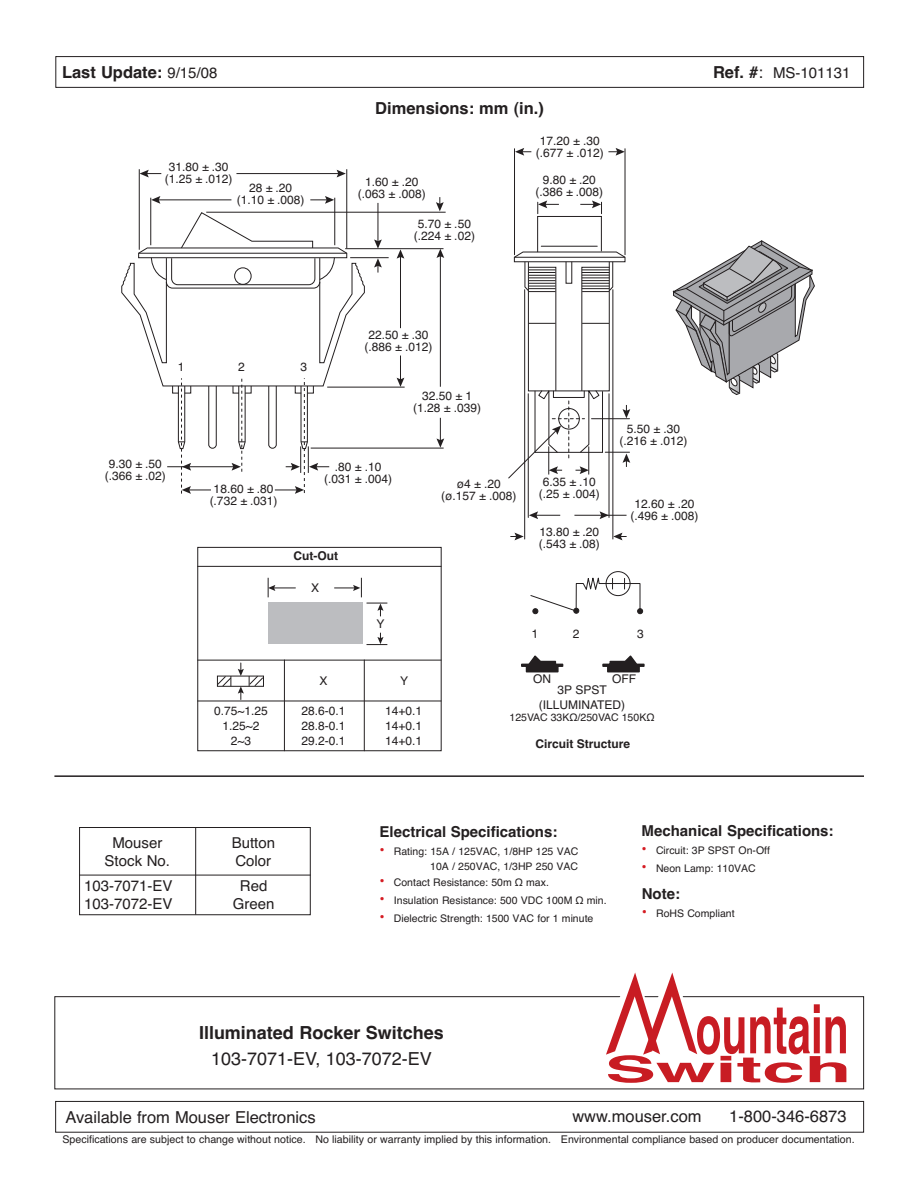
<style>
.page{position:relative;width:918px;height:1188px;background:#fff}
.page>*{position:absolute;margin:0;border:0;box-sizing:border-box;transform-origin:0 0}
.t1{font:700 18px "Helvetica";color:#231f20}
.t2{font:18px "Helvetica";color:#231f20}
.t3{font:16.5px "Helvetica";color:#231f20}
.t4{font:700 16.5px "Helvetica";color:#231f20}
.t5{font:15px/18px "Helvetica";color:#231f20;text-align:center}
.t6{font:700 15px "Helvetica";color:#231f20}
.t7{font:12px/12px "Helvetica";color:#231f20;text-align:center}
.t8{font:700 12px "Helvetica";color:#231f20}
.t9{font:10.65px "Helvetica";color:#231f20}
.t10{font:10.5px/14.7px "Helvetica";color:#231f20;text-align:right}
.s1{font-weight:400;font-size:15px}
.s2{font-weight:700;font-size:16.5px}
.s3{font-size:16.5px}
.s4{font-weight:700;font-size:15px;color:#d51c23}
</style>
<div class="page">
<div style="left:54px;top:996px;width:810px;height:93px;border:1px solid #231f20"></div>
<div style="left:55px;top:56px;width:809px;height:32px;border:1px solid #231f20"></div>
<div style="left:55px;top:1101px;width:809px;height:32px;border:1px solid #231f20"></div>
<hr style="left:54px;top:775px;width:810px;height:2px;background:#231f20">
<svg style="left:606px;top:973px;width:240px;height:110px"></svg>
<hr style="left:236px;top:173px;width:104px;height:1px;background:#231f20">
<svg style="left:337px;top:170px;width:9px;height:7px"></svg>
<svg style="left:310px;top:196px;width:24px;height:8px"></svg>
<svg style="left:613px;top:533px;width:14px;height:7px"></svg>
<svg style="left:510px;top:533px;width:14px;height:7px"></svg>
<svg style="left:529px;top:511px;width:31px;height:8px"></svg>
<hr style="left:574px;top:515px;width:53px;height:1px;background:#231f20">
<svg style="left:600px;top:511px;width:9px;height:8px"></svg>
<svg style="left:608px;top:148px;width:17px;height:8px"></svg>
<svg style="left:515px;top:148px;width:16px;height:8px"></svg>
<svg style="left:140px;top:170px;width:21px;height:7px"></svg>
<hr style="left:378px;top:203px;width:1px;height:39px;background:#231f20">
<svg style="left:374px;top:239px;width:8px;height:9px"></svg>
<svg style="left:374px;top:258px;width:8px;height:15px"></svg>
<svg style="left:436px;top:197px;width:8px;height:14px"></svg>
<svg style="left:436px;top:418px;width:8px;height:30px"></svg>
<hr style="left:440px;top:255px;width:1px;height:132px;background:#231f20">
<svg style="left:436px;top:249px;width:8px;height:9px"></svg>
<hr style="left:157px;top:199px;width:74px;height:1px;background:#231f20">
<svg style="left:151px;top:196px;width:9px;height:8px"></svg>
<svg style="left:397px;top:356px;width:7px;height:31px"></svg>
<hr style="left:400px;top:256px;width:1px;height:72px;background:#231f20">
<svg style="left:397px;top:249px;width:7px;height:10px"></svg>
<svg style="left:672px;top:240px;width:143px;height:155px"></svg>
<hr style="left:150px;top:198px;width:1px;height:47px;background:#231f20">
<hr style="left:334px;top:198px;width:1px;height:47px;background:#231f20">
<hr style="left:346px;top:169px;width:1px;height:79px;background:#231f20">
<hr style="left:139px;top:169px;width:1px;height:81px;background:#231f20">
<hr style="left:311px;top:448px;width:133px;height:1px;background:#231f20">
<hr style="left:327px;top:387px;width:78px;height:1px;background:#231f20">
<hr style="left:345px;top:248px;width:99px;height:1px;background:#231f20">
<hr style="left:206px;top:212px;width:240px;height:1px;background:#231f20">
<hr style="left:350px;top:257px;width:39px;height:1px;background:#231f20">
<svg style="left:121px;top:212px;width:244px;height:282px"></svg>
<hr style="left:609px;top:394px;width:1px;height:123px;background:#231f20">
<hr style="left:528px;top:394px;width:1px;height:123px;background:#231f20">
<hr style="left:612px;top:290px;width:1px;height:249px;background:#231f20">
<hr style="left:524px;top:290px;width:1px;height:249px;background:#231f20">
<svg style="left:508px;top:200px;width:122px;height:279px"></svg>
<hr style="left:514px;top:149px;width:1px;height:106px;background:#231f20">
<hr style="left:625px;top:149px;width:1px;height:106px;background:#231f20">
<div style="left:268px;top:602px;width:95px;height:42px;background:#bcbdc0"></div>
<div style="left:217px;top:676px;width:47px;height:11px;border:1px solid #231f20"></div>
<svg style="left:217px;top:675px;width:15px;height:12px"></svg>
<svg style="left:367px;top:603px;width:20px;height:13px"></svg>
<svg style="left:367px;top:633px;width:20px;height:12px"></svg>
<svg style="left:268px;top:578px;width:27px;height:19px"></svg>
<svg style="left:335px;top:578px;width:27px;height:19px"></svg>
<svg style="left:238px;top:663px;width:26px;height:37px"></svg>
<div style="left:197px;top:547px;width:245px;height:204px;border:1px solid #231f20"></div>
<hr style="left:198px;top:660px;width:243px;height:1px;background:#231f20">
<hr style="left:198px;top:566px;width:243px;height:1px;background:#231f20">
<hr style="left:198px;top:701px;width:243px;height:1px;background:#231f20">
<hr style="left:284px;top:660px;width:1px;height:91px;background:#231f20">
<hr style="left:364px;top:660px;width:1px;height:91px;background:#231f20">
<div style="left:606px;top:571px;width:24px;height:25px;border:1px solid #231f20;border-radius:50%"></div>
<svg style="left:530px;top:574px;width:113px;height:40px"></svg>
<svg style="left:521px;top:655px;width:43px;height:18px"></svg>
<svg style="left:602px;top:655px;width:43px;height:18px"></svg>
<div style="left:79px;top:827px;width:232px;height:88px;border:1px solid #231f20"></div>
<hr style="left:195px;top:828px;width:1px;height:87px;background:#231f20">
<hr style="left:79px;top:875px;width:232px;height:1px;background:#231f20">
<h2 class="t4" style="left:62px;top:66px;width:157px">Last Update: <span class="s1">9/15/08</span></h2>
<p class="t5" style="left:713px;top:65px;width:139px"><span class="s2">Ref. #</span><span class="s3">:</span> MS-101131</p>
<p class="t7" style="left:165px;top:162px;width:69px">31.80 ± .30 (1.25 ± .012)</p>
<p class="t7" style="left:237px;top:183px;width:69px">28 ± .20 (1.10 ± .008)</p>
<h2 class="t4" style="left:375px;top:102px;width:170px">Dimensions: mm (in.)</h2>
<p class="t7" style="left:358px;top:177px;width:69px">1.60 ± .20 (.063 ± .008)</p>
<p class="t7" style="left:414px;top:219px;width:63px">5.70 ± .50 (.224 ± .02)</p>
<p class="t7" style="left:536px;top:136px;width:69px">17.20 ± .30 (.677 ± .012)</p>
<p class="t7" style="left:535px;top:175px;width:69px">9.80 ± .20 (.386 ± .008)</p>
<p class="t7" style="left:178px;top:362px;width:8px">1</p>
<p class="t7" style="left:238px;top:362px;width:8px">2</p>
<p class="t7" style="left:301px;top:362px;width:8px">3</p>
<p class="t7" style="left:365px;top:330px;width:69px">22.50 ± .30 (.886 ± .012)</p>
<p class="t7" style="left:413px;top:390px;width:69px">32.50 ± 1 (1.28 ± .039)</p>
<p class="t7" style="left:105px;top:459px;width:63px">9.30 ± .50 (.366 ± .02)</p>
<p class="t7" style="left:210px;top:484px;width:69px">18.60 ± .80 (.732 ± .031)</p>
<p class="t7" style="left:324px;top:462px;width:69px">.80 ± .10 (.031 ± .004)</p>
<p class="t8" style="left:294px;top:552px;width:46px">Cut-Out</p>
<p class="t7" style="left:311px;top:583px;width:10px">X</p>
<p class="t7" style="left:441px;top:479px;width:77px">ø4 ± .20 (ø.157 ± .008)</p>
<p class="t7" style="left:539px;top:477px;width:63px">6.35 ± .10 (.25 ± .004)</p>
<p class="t7" style="left:539px;top:527px;width:63px;text-align:left">13.80 ± .20 (.543 ± .08)</p>
<p class="t7" style="left:619px;top:424px;width:69px">5.50 ± .30 (.216 ± .012)</p>
<p class="t7" style="left:631px;top:499px;width:69px">12.60 ± .20 (.496 ± .008)</p>
<p class="t7" style="left:377px;top:619px;width:10px">Y</p>
<p class="t7" style="left:319px;top:675px;width:10px">X</p>
<p class="t7" style="left:400px;top:675px;width:10px">Y</p>
<p class="t7" style="left:214px;top:705px;width:55px;line-height:15px">0.75~1.25<br>1.25~2<br>2~3</p>
<p class="t7" style="left:301px;top:705px;width:46px;line-height:15px;text-align:justify">28.6-0.1<br>28.8-0.1<br>29.2-0.1</p>
<p class="t7" style="left:385px;top:705px;width:39px;line-height:15px;text-align:justify">14+0.1<br>14+0.1<br>14+0.1</p>
<p class="t7" style="left:573px;top:629px;width:8px">2</p>
<p class="t7" style="left:637px;top:629px;width:8px">3</p>
<p class="t7" style="left:533px;top:674px;width:19px">ON</p>
<p class="t7" style="left:539px;top:684px;width:88px;line-height:14.4px">3P SPST (ILLUMINATED)</p>
<p class="t10" style="left:510px;top:711px;width:146px">125VAC 33KΩ/250VAC 150KΩ</p>
<p class="t7" style="left:612px;top:674px;width:25px">OFF</p>
<p class="t8" style="left:536px;top:740px;width:96px">Circuit Structure</p>
<p class="t5" style="left:105px;top:835px;width:67px">Mouser<br>Stock No.</p>
<p class="t5" style="left:232px;top:835px;width:45px;text-align:left">Button<br>Color</p>
<p class="t5" style="left:84px;top:878px;width:90px">103-7071-EV</p>
<p class="t5" style="left:240px;top:878px;width:29px">Red</p>
<p class="t5" style="left:84px;top:896px;width:90px">103-7072-EV</p>
<p class="t5" style="left:233px;top:896px;width:43px">Green</p>
<p class="t6" style="left:380px;top:826px;width:179px">Electrical Specifications:</p>
<p class="t10" style="left:380px;top:845px;width:200px"><span class="s4">•</span> Rating: 15A / 125VAC, 1/8HP 125 VAC<br>10A / 250VAC, 1/3HP 250 VAC</p>
<p class="t10" style="left:380px;top:876px;width:171px"><span class="s4">•</span> Contact Resistance: 50m Ω max.</p>
<p class="t10" style="left:380px;top:894px;width:229px"><span class="s4">•</span> Insulation Resistance: 500 VDC 100M Ω min.</p>
<p class="t10" style="left:380px;top:912px;width:215px"><span class="s4">•</span> Dielectric Strength: 1500 VAC for 1 minute</p>
<p class="t6" style="left:642px;top:825px;width:194px">Mechanical Specifications:</p>
<p class="t10" style="left:642px;top:844px;width:130px"><span class="s4">•</span> Circuit: 3P SPST On-Off</p>
<p class="t10" style="left:642px;top:862px;width:116px"><span class="s4">•</span> Neon Lamp: 110VAC</p>
<p class="t6" style="left:642px;top:888px;width:40px">Note:</p>
<p class="t10" style="left:642px;top:907px;width:94px"><span class="s4">•</span> RoHS Compliant</p>
<h1 class="t1" style="left:199px;top:1026px;width:246px">Illuminated Rocker Switches</h1>
<h1 class="t2" style="left:211px;top:1052px;width:222px">103-7071-EV, 103-7072-EV</h1>
<h2 class="t3" style="left:65px;top:1111px;width:252px">Available from Mouser Electronics</h2>
<h2 class="t3" style="left:572px;top:1110px;width:131px">www.mouser.com</h2>
<h2 class="t3" style="left:729px;top:1110px;width:119px">1-800-346-6873</h2>
<p class="t9" style="left:62px;top:1136px;width:794px">Specifications are subject to change without notice. No liability or warranty implied by this information. Environmental compliance based on producer documentation.</p>
</div>
